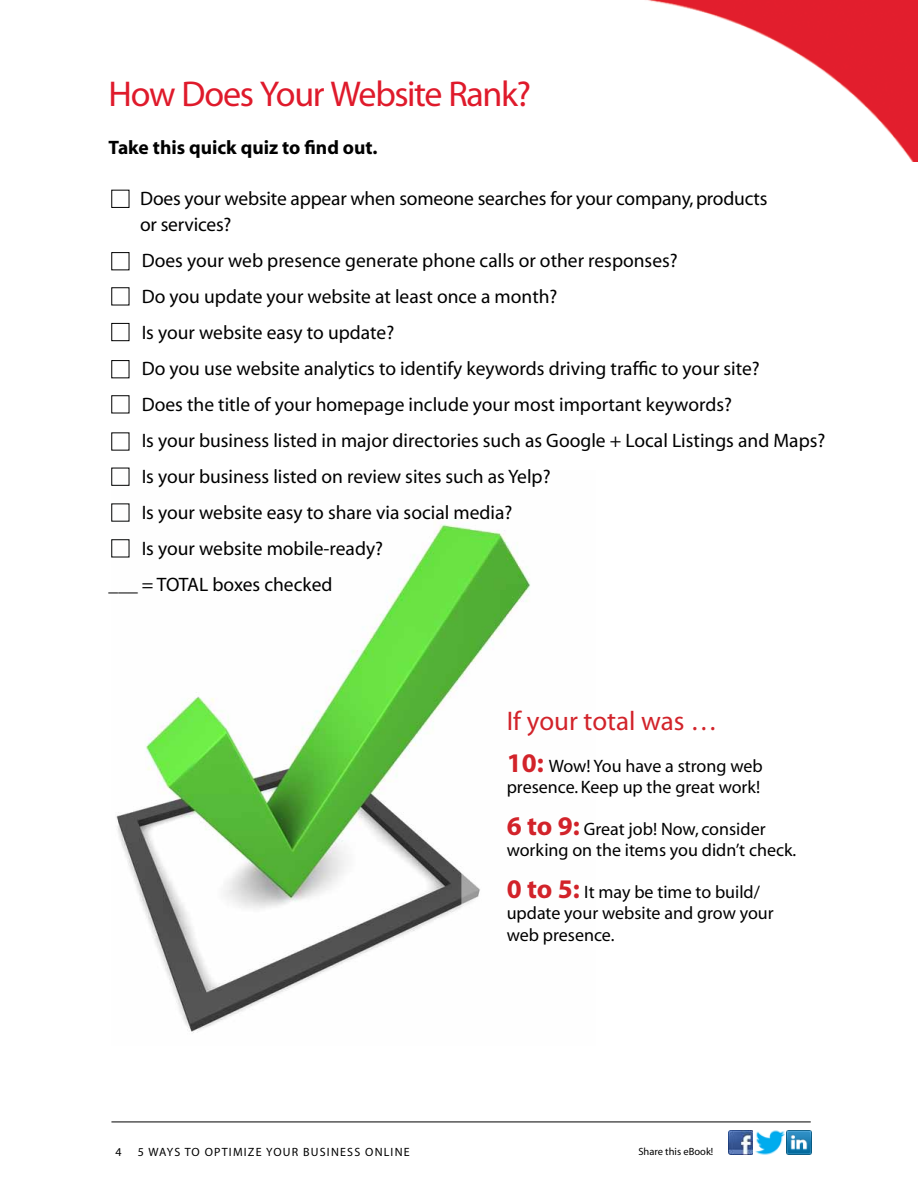
<style>
.page{position:relative;width:918px;height:1188px;background:#fff}
.page>*{position:absolute;margin:0;border:0;box-sizing:border-box;transform-origin:0 0}
.t1{font:36px "Myriad";letter-spacing:-.04em;color:#df1a2b}
.t2{font:27px "Myriad";color:#d2232a}
.t3{font:19.5px/25.5px "Myriad";color:#000}
.t4{font:700 19.5px "Myriad";color:#000}
.t5{font:18px/21.6px "Myriad";color:#000}
.t6{font:12px "Myriad";letter-spacing:.1em;color:#000}
.t7{font:10.5px "Myriad";color:#000}
.s1{font-weight:700;font-size:27px;color:#d2232a}
</style>
<div class="page">
<img style="left:111px;top:470px;width:419px;height:563px">
<img style="left:647px;top:0;width:271px;height:162px">
<div style="left:111px;top:190px;width:18px;height:18px;border:1px solid #000101"></div>
<div style="left:111px;top:252px;width:18px;height:18px;border:1px solid #000101"></div>
<div style="left:111px;top:323px;width:18px;height:18px;border:1px solid #000101"></div>
<div style="left:111px;top:360px;width:18px;height:18px;border:1px solid #000101"></div>
<div style="left:111px;top:395px;width:18px;height:18px;border:1px solid #000101"></div>
<div style="left:111px;top:468px;width:18px;height:18px;border:1px solid #000101"></div>
<div style="left:461px;top:684px;width:333px;height:316px;background:#fff;border-radius:18px"></div>
<hr style="left:111px;top:1122px;width:700px;height:1px;background:#000">
<div style="left:111px;top:539px;width:18px;height:18px;border:1px solid #000101"></div>
<img style="left:728px;top:1130px;width:23px;height:25px">
<img style="left:788px;top:1130px;width:23px;height:25px">
<img style="left:751px;top:1130px;width:37px;height:25px">
<h1 class="t1" style="left:109px;top:76px;width:424px">How Does Your Website Rank?</h1>
<p class="t4" style="left:109px;top:138px;width:271px">Take this quick quiz to find out.</p>
<p class="t3" style="left:140px;top:187px;width:629px">Does your website appear when someone searches for your company, products or services?</p>
<p class="t3" style="left:142px;top:248px;width:538px">Does your web presence generate phone calls or other responses?</p>
<p class="t3" style="left:142px;top:284px;width:417px">Do you update your website at least once a month?</p>
<p class="t3" style="left:142px;top:320px;width:254px">Is your website easy to update?</p>
<p class="t3" style="left:142px;top:356px;width:620px">Do you use website analytics to identify keywords driving traffic to your site?</p>
<p class="t3" style="left:142px;top:392px;width:592px">Does the title of your homepage include your most important keywords?</p>
<p class="t3" style="left:142px;top:428px;width:685px">Is your business listed in major directories such as Google + Local Listings and Maps?</p>
<p class="t3" style="left:142px;top:464px;width:410px">Is your business listed on review sites such as Yelp?</p>
<p class="t3" style="left:142px;top:500px;width:372px">Is your website easy to share via social media?</p>
<p class="t3" style="left:142px;top:536px;width:243px">Is your website mobile-ready?</p>
<p class="t3" style="left:109px;top:572px;width:225px">___ = TOTAL boxes checked</p>
<h2 class="t2" style="left:507px;top:708px;width:212px">If your total was …</h2>
<p class="t5" style="left:507px;top:756px;width:258px"><span class="s1">10:</span> Wow! You have a strong web presence. Keep up the great work!</p>
<p class="t5" style="left:507px;top:819px;width:291px"><span class="s1">6 to 9:</span> Great job! Now, consider working on the items you didn’t check.</p>
<p class="t5" style="left:507px;top:882px;width:269px"><span class="s1">0 to 5:</span> It may be time to build/ update your website and grow your web presence.</p>
<p class="t6" style="left:116px;top:1146px;width:8px">4</p>
<p class="t6" style="left:138px;top:1146px;width:30px">5 Ways</p>
<p class="t6" style="left:185px;top:1146px;width:37px">to Optimi</p>
<p class="t6" style="left:248px;top:1146px;width:100px">ze Your Busi ness</p>
<p class="t6" style="left:365px;top:1146px;width:45px">Online</p>
<p class="t7" style="left:638px;top:1147px;width:76px">Share this eBook!</p>
</div>
